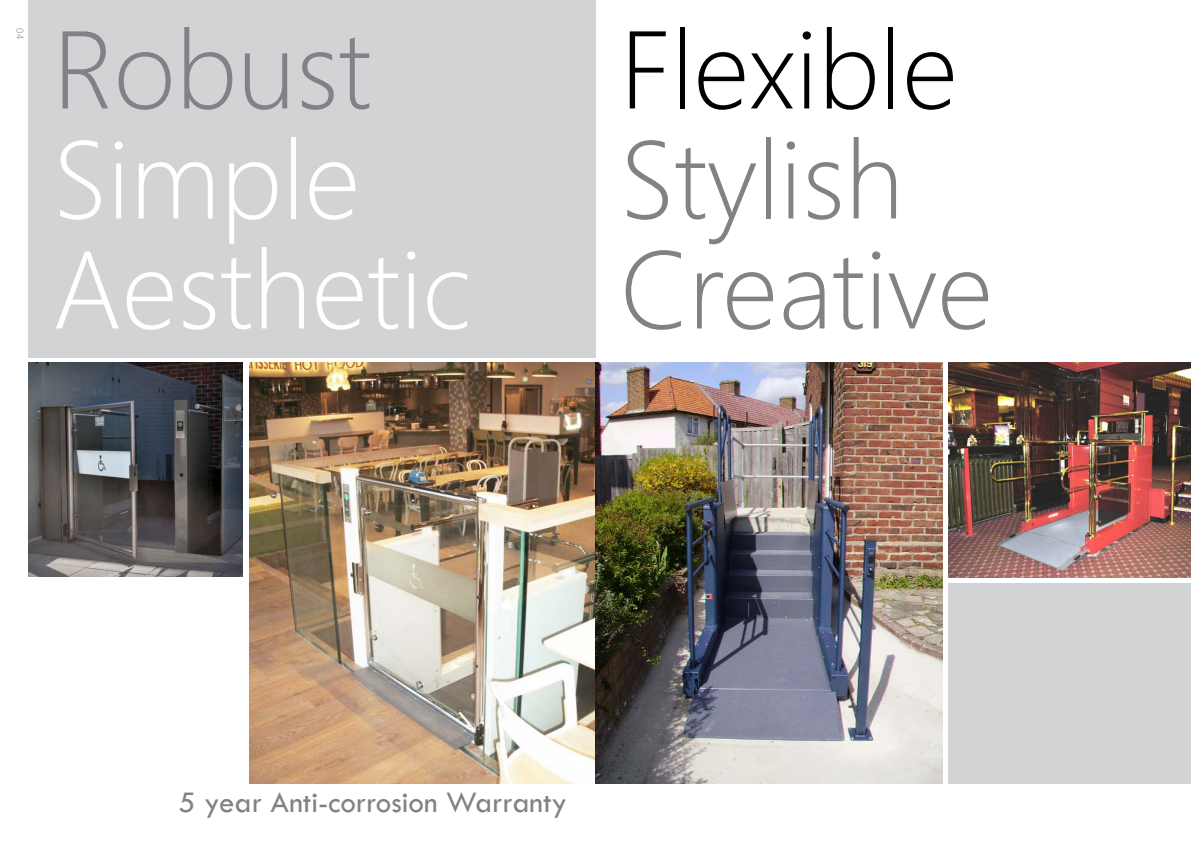
<style>
.page{position:relative;width:1191px;height:842px;background:#fff}
.page>*{position:absolute;margin:0;border:0;box-sizing:border-box;transform-origin:0 0}
.t1{font:300 110px/110px "Segoe UI";color:#808285}
.t2{font:300 110px/110px "Segoe UI";color:#fff}
.t3{font:300 110px "Segoe UI";color:#000}
.t4{font:31px "Tw Cen";color:#808285}
.t5{font:300 10px "Segoe UI";color:#808285}
</style>
<div class="page">
<div style="left:28px;top:0;width:567px;height:357px;background:#d1d3d4"></div>
<div style="left:948px;top:583px;width:243px;height:200px;background:#d1d3d4"></div>
<img style="left:28px;top:363px;width:215px;height:213px">
<img style="left:948px;top:363px;width:243px;height:214px">
<img style="left:249px;top:363px;width:693px;height:420px">
<p class="t5" style="left:30px;top:28px;width:12px;rotate:90deg">04</p>
<h1 class="t1" style="left:53px;top:4px;width:320px">Robust</h1>
<h1 class="t2" style="left:53px;top:114px;width:420px">Simple<br>Aesthetic</h1>
<h1 class="t3" style="left:620px;top:-34px;width:339px">Flexible</h1>
<h1 class="t1" style="left:620px;top:114px;width:374px">Stylish<br>Creative</h1>
<p class="t4" style="left:179px;top:783px;width:390px">5 year Anti-corrosion Warranty</p>
</div>
